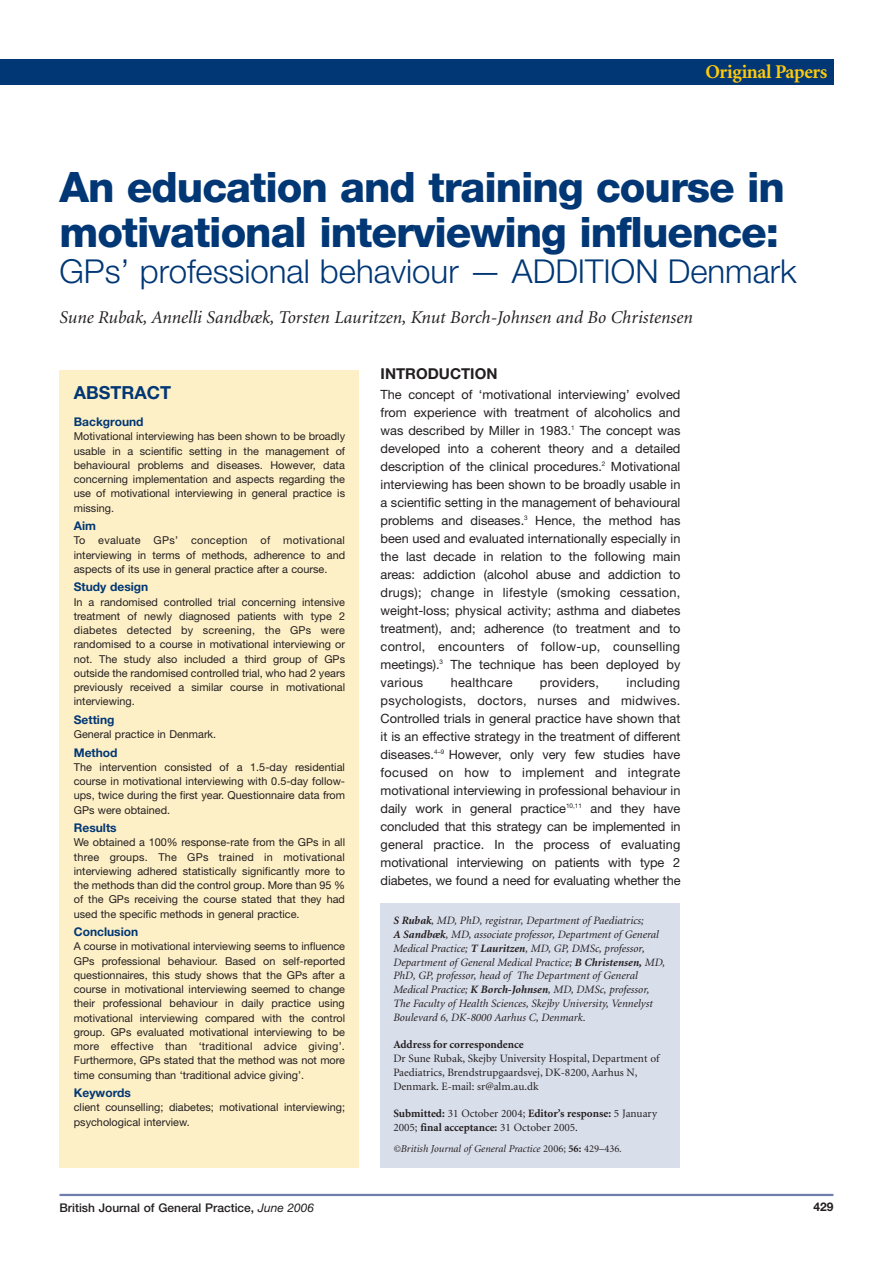
<style>
.page{position:relative;width:893px;height:1263px;background:#fff}
.page>*{position:absolute;margin:0;border:0;box-sizing:border-box;transform-origin:0 0}
.t1{font:800 42px/45px "Helvetica Neue";letter-spacing:-.025em;color:#013775}
.t2{font:300 33px "Helvetica Neue";color:#013775}
.t3{font:700 19.5px "Minion";letter-spacing:-.02em;color:#feca0a}
.t4{font:italic 18px "Minion";color:#231f20}
.t5{font:700 18px "Helvetica Neue";color:#013775}
.t6{font:700 15px "Helvetica Neue";color:#231f20}
.t7{font:12.75px/18px "Helvetica Neue";color:#231f20;text-align:justify}
.t8{font:12.75px "Helvetica Neue";letter-spacing:.02em;color:#231f20}
.t9{font:700 12px "Helvetica Neue";color:#013775}
.t10{font:500 12px "Helvetica Neue";color:#231f20}
.t11{font:700 12px "Helvetica Neue";color:#231f20}
.t12{font:italic 11.25px/13.8px "Minion";color:#231f20}
.t13{font:11.25px/13.8px "Minion";color:#231f20}
.t14{font:700 11.25px/13.8px "Minion";color:#231f20}
.t15{font:10.8px/14.2px "Helvetica Neue";color:#231f20;text-align:justify}
.t16{font:italic 10.5px "Minion";color:#231f20}
.s1{font-weight:700}
.s2{font-weight:400}
.s3{font-style:normal}
.s4{font-weight:700;font-style:normal}
.s5{font-weight:400;font-style:italic}
</style>
<div class="page">
<hr style="left:60px;top:1194px;width:773px;height:2px;background:#6e7fad">
<div style="left:60px;top:370px;width:299px;height:797px;background:#fef0c6"></div>
<div style="left:381px;top:903px;width:299px;height:264px;background:#d9deeb"></div>
<div style="left:0;top:60px;width:833px;height:25px;background:#013775"></div>
<h3 class="t3" style="left:705px;top:64px;width:124px">Original Papers</h3>
<h1 class="t1" style="left:60px;top:168px;width:727px">An education and training course in motivational interviewing influence:</h1>
<h2 class="t2" style="left:60px;top:259px;width:739px">GPs’ professional behaviour — ADDITION Denmark</h2>
<h3 class="t4" style="left:60px;top:310px;width:635px">Sune Rubak, Annelli Sandbæk, Torsten Lauritzen, Knut Borch-Johnsen and Bo Christensen</h3>
<h3 class="t5" style="left:74px;top:386px;width:99px">ABSTRACT</h3>
<p class="t9" style="left:74px;top:417px;width:71px">Background</p>
<p class="t15" style="left:74px;top:430px;width:273px">Motivational interviewing has been shown to be broadly usable in a scientific setting in the management of behavioural problems and diseases. However, data concerning implementation and aspects regarding the use of motivational interviewing in general practice is missing.</p>
<p class="t9" style="left:74px;top:521px;width:24px">Aim</p>
<p class="t15" style="left:74px;top:534px;width:273px">To evaluate GPs’ conception of motivational interviewing in terms of methods, adherence to and aspects of its use in general practice after a course.</p>
<p class="t9" style="left:74px;top:583px;width:76px">Study design</p>
<p class="t15" style="left:74px;top:596px;width:273px">In a randomised controlled trial concerning intensive treatment of newly diagnosed patients with type 2 diabetes detected by screening, the GPs were randomised to a course in motivational interviewing or not. The study also included a third group of GPs outside the randomised controlled trial, who had 2 years previously received a similar course in motivational interviewing.</p>
<p class="t9" style="left:74px;top:715px;width:42px">Setting</p>
<p class="t15" style="left:74px;top:728px;width:144px">General practice in Denmark.</p>
<p class="t9" style="left:74px;top:748px;width:45px">Method</p>
<p class="t15" style="left:74px;top:761px;width:273px">The intervention consisted of a 1.5-day residential course in motivational interviewing with 0.5-day follow&shy;ups, twice during the first year. Questionnaire data from GPs were obtained.</p>
<p class="t9" style="left:74px;top:823px;width:44px">Results</p>
<p class="t15" style="left:74px;top:836px;width:273px">We obtained a 100% response-rate from the GPs in all three groups. The GPs trained in motivational interviewing adhered statistically significantly more to the methods than did the control group. More than 95 % of the GPs receiving the course stated that they had used the specific methods in general practice.</p>
<p class="t9" style="left:74px;top:927px;width:66px">Conclusion</p>
<p class="t15" style="left:74px;top:940px;width:273px">A course in motivational interviewing seems to influence GPs professional behaviour. Based on self-reported questionnaires, this study shows that the GPs after a course in motivational interviewing seemed to change their professional behaviour in daily practice using motivational interviewing compared with the control group. GPs evaluated motivational interviewing to be more effective than ‘traditional advice giving’.<br>Furthermore, GPs stated that the method was not more time consuming than ‘traditional advice giving’.</p>
<p class="t9" style="left:74px;top:1088px;width:59px">Keywords</p>
<p class="t15" style="left:74px;top:1101px;width:273px">client counselling; diabetes; motivational interviewing; psychological interview.</p>
<h3 class="t6" style="left:381px;top:368px;width:118px">INTRODUCTION</h3>
<p class="t7" style="left:381px;top:386px;width:301px">The concept of ‘motivational interviewing’ evolved from experience with treatment of alcoholics and was described by Miller in 1983.<sup>1</sup> The concept was developed into a coherent theory and a detailed description of the clinical procedures.<sup>2</sup> Motivational interviewing has been shown to be broadly usable in a scientific setting in the management of behavioural problems and diseases.<sup>3</sup> Hence, the method has been used and evaluated internationally especially in the last decade in relation to the following main areas: addiction (alcohol abuse and addiction to drugs); change in lifestyle (smoking cessation, weight-loss; physical activity; asthma and diabetes treatment), and; adherence (to treatment and to control, encounters of follow-up, counselling meetings).<sup>3</sup> The technique has been deployed by various</p>
<p class="t7" style="left:381px;top:674px;width:301px;text-indent:246px">including psychologists, doctors, nurses and midwives.<br>Controlled trials in general practice have shown that it is an effective strategy in the treatment of different diseases.<sup>4–9</sup> However, only very few studies have focused on how to implement and integrate motivational interviewing in professional behaviour in daily work in general practice<sup>10,11</sup> and they have concluded that this strategy can be implemented in general practice. In the process of evaluating motivational interviewing on patients with type 2 diabetes, we found a need for evaluating whether the</p>
<p class="t8" style="left:451px;top:678px;width:63px">healthcare</p>
<p class="t8" style="left:540px;top:678px;width:61px">providers,</p>
<p class="t12" style="left:393px;top:914px;width:273px"><span class="s1">S Rubak</span>, MD, PhD, registrar, Department of Paediatrics;<br><span class="s1">A Sandbæk</span>, MD, associate professor, Department of General Medical Practice; <span class="s1">T Lauritzen</span>, MD, GP, DMSc, professor, Department of General Medical Practice; <span class="s1">B Christensen,</span> MD, PhD, GP, professor, head of The Department of General Medical Practice; <span class="s1">K Borch-Johnsen</span>, MD, DMSc, professor, The Faculty of Health Sciences, Skejby University, Vennelyst Boulevard 6, DK-8000 Aarhus C, Denmark.</p>
<p class="t14" style="left:393px;top:1039px;width:132px">Address for correspondence</p>
<p class="t13" style="left:393px;top:1052px;width:268px">Dr Sune Rubak, Skejby University Hospital, Department of<br>Paediatrics, Brendstrupgaardsvej, DK-8200, Aarhus N,<br>Denmark. E-mail: sr@alm.au.dk</p>
<p class="t14" style="left:393px;top:1108px;width:265px">Submitted: <span class="s2">31 October 2004;</span> Editor’s response: <span class="s2">5 January<br>2005;</span> final acceptance: <span class="s2">31 October 2005.</span></p>
<p class="t16" style="left:393px;top:1144px;width:230px">©British Journal of General Practice <span class="s3">2006;</span> <span class="s4">56:</span> <span class="s3">429–436</span>.</p>
<p class="t10" style="left:60px;top:1203px;width:256px">British Journal of General Practice, <span class="s5">June 2006</span></p>
<p class="t11" style="left:813px;top:1202px;width:22px">429</p>
</div>
